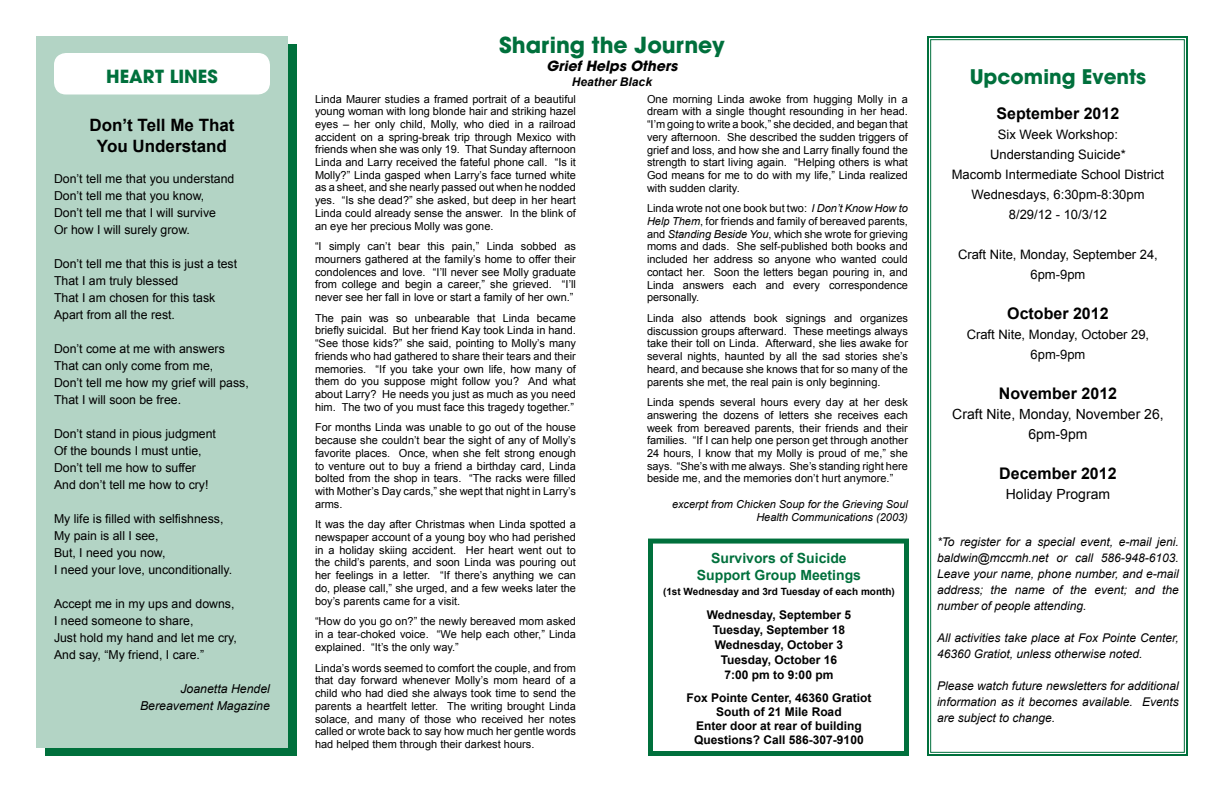
<style>
.page{position:relative;width:1224px;height:792px;background:#fff}
.page>*{position:absolute;margin:0;border:0;box-sizing:border-box;transform-origin:0 0}
.t1{font:700 22px "Avant Garde";color:#00703c}
.t2{font:700 20px "Avant Garde";color:#00703c}
.t3{font:700 18px "Avant Garde";color:#00703c}
.t4{font:700 17px/21px "Arial";color:#000;text-align:center}
.t5{font:700 16px "Arial";color:#000}
.t6{font:14px/20px "Arial";color:#000;text-align:center}
.t7{font:700 14px/16.8px "Arial";color:#00703c;text-align:center}
.t8{font:italic 700 14px "Avant Garde";color:#000}
.t9{font:13px/20px "Arial";color:#000;text-align:center}
.t10{font:12.3px/17px "Arial";color:#000}
.t11{font:italic 12.3px/17px "Arial";color:#000;text-align:right}
.t12{font:italic 12px/16px "Arial";color:#000;text-align:justify}
.t13{font:700 12px/15px "Arial";color:#000;text-align:center}
.t14{font:italic 700 12px "Arial";color:#000}
.t15{font:11px/12.7px "Arial";color:#000;text-align:justify}
.t16{font:italic 11px/13px "Arial";color:#000;text-align:right}
.t17{font:700 10px "Arial";color:#000}
.s1{font-style:italic}
</style>
<div class="page">
<svg style="left:927px;top:36px;width:261px;height:720px"></svg>
<div style="left:930px;top:39px;width:255px;height:714px;border:1px solid #00703c"></div>
<div style="left:648px;top:539px;width:261px;height:217px;border:5px solid #00703c"></div>
<div style="left:45px;top:44px;width:252px;height:712px;background:#00703c"></div>
<div style="left:36px;top:36px;width:252px;height:712px;background:#b3d4c5"></div>
<div style="left:54px;top:53px;width:216px;height:41px;background:#fff;border-radius:12px"></div>
<h3 class="t3" style="left:106px;top:65px;width:113px">HEART LINES</h3>
<h3 class="t4" style="left:89px;top:115px;width:147px">Don’t Tell Me That<br>You Understand</h3>
<p class="t10" style="left:54px;top:171px;width:182px">Don’t tell me that you understand<br>Don’t tell me that you know,<br>Don’t tell me that I will survive<br>Or how I will surely grow.</p>
<p class="t10" style="left:54px;top:256px;width:185px">Don’t tell me that this is just a test<br>That I am truly blessed<br>That I am chosen for this task<br>Apart from all the rest.</p>
<p class="t10" style="left:54px;top:341px;width:196px">Don’t come at me with answers<br>That can only come from me,<br>Don’t tell me how my grief will pass,<br>That I will soon be free.</p>
<p class="t10" style="left:54px;top:426px;width:164px">Don’t stand in pious judgment<br>Of the bounds I must untie,<br>Don’t tell me how to suffer<br>And don’t tell me how to cry!</p>
<p class="t10" style="left:54px;top:511px;width:180px">My life is filled with selfishness,<br>My pain is all I see,<br>But, I need you now,<br>I need your love, unconditionally.</p>
<p class="t10" style="left:54px;top:596px;width:184px">Accept me in my ups and downs,<br>I need someone to share,<br>Just hold my hand and let me cry,<br>And say, “My friend, I care.”</p>
<p class="t11" style="left:140px;top:681px;width:131px">Joanetta Hendel<br>Bereavement Magazine</p>
<h1 class="t1" style="left:499px;top:31px;width:227px">Sharing the Journey</h1>
<p class="t8" style="left:547px;top:57px;width:132px">Grief Helps Others</p>
<p class="t14" style="left:572px;top:74px;width:82px">Heather Black</p>
<p class="t15" style="left:315px;top:92px;width:262px">Linda Maurer studies a framed portrait of a beautiful young woman with long blonde hair and striking hazel eyes – her only child, Molly, who died in a railroad accident on a spring-break trip through Mexico with friends when she was only 19. That Sunday afternoon Linda and Larry received the fateful phone call. “Is it Molly?” Linda gasped when Larry’s face turned white as a sheet, and she nearly passed out when he nodded yes. “Is she dead?” she asked, but deep in her heart Linda could already sense the answer. In the blink of an eye her precious Molly was gone.</p>
<p class="t15" style="left:315px;top:240px;width:263px">“I simply can’t bear this pain,” Linda sobbed as mourners gathered at the family’s home to offer their condolences and love. “I’ll never see Molly graduate from college and begin a career,” she grieved. “I’ll never see her fall in love or start a family of her own.”</p>
<p class="t15" style="left:315px;top:312px;width:263px">The pain was so unbearable that Linda became briefly suicidal. But her friend Kay took Linda in hand. “See those kids?” she said, pointing to Molly’s many friends who had gathered to share their tears and their memories. “If you take your own life, how many of them do you suppose might follow you? And what about Larry? He needs you just as much as you need him. The two of you must face this tragedy together.”</p>
<p class="t15" style="left:315px;top:421px;width:263px">For months Linda was unable to go out of the house because she couldn’t bear the sight of any of Molly’s favorite places. Once, when she felt strong enough to venture out to buy a friend a birthday card, Linda bolted from the shop in tears. “The racks were filled with Mother’s Day cards,” she wept that night in Larry’s arms.</p>
<p class="t15" style="left:315px;top:518px;width:263px">It was the day after Christmas when Linda spotted a newspaper account of a young boy who had perished in a holiday skiing accident. Her heart went out to the child’s parents, and soon Linda was pouring out her feelings in a letter. “If there’s anything we can do, please call,” she urged, and a few weeks later the boy’s parents came for a visit.</p>
<p class="t15" style="left:315px;top:615px;width:262px">“How do you go on?” the newly bereaved mom asked in a tear-choked voice. “We help each other,” Linda explained. “It’s the only way.”</p>
<p class="t15" style="left:315px;top:662px;width:263px">Linda’s words seemed to comfort the couple, and from that day forward whenever Molly’s mom heard of a child who had died she always took time to send the parents a heartfelt letter. The writing brought Linda solace, and many of those who received her notes called or wrote back to say how much her gentle words had helped them through their darkest hours.</p>
<p class="t15" style="left:647px;top:93px;width:262px">One morning Linda awoke from hugging Molly in a dream with a single thought resounding in her head. “I’m going to write a book,” she decided, and began that very afternoon. She described the sudden triggers of grief and loss, and how she and Larry finally found the strength to start living again. “Helping others is what God means for me to do with my life,” Linda realized with sudden clarity.</p>
<p class="t15" style="left:647px;top:202px;width:262px">Linda wrote not one book but two: <span class="s1">I Don’t Know How to Help Them</span>, for friends and family of bereaved parents, and <span class="s1">Standing Beside You</span>, which she wrote for grieving moms and dads. She self-published both books and included her address so anyone who wanted could contact her. Soon the letters began pouring in, and Linda answers each and every correspondence personally.</p>
<p class="t15" style="left:647px;top:312px;width:263px">Linda also attends book signings and organizes discussion groups afterward. These meetings always take their toll on Linda. Afterward, she lies awake for several nights, haunted by all the sad stories she’s heard, and because she knows that for so many of the parents she met, the real pain is only beginning.</p>
<p class="t15" style="left:647px;top:396px;width:263px">Linda spends several hours every day at her desk answering the dozens of letters she receives each week from bereaved parents, their friends and their families. “If I can help one person get through another 24 hours, I know that my Molly is proud of me,” she says. “She’s with me always. She’s standing right here beside me, and the memories don’t hurt anymore.”</p>
<p class="t16" style="left:672px;top:498px;width:237px">excerpt from Chicken Soup for the Grieving Soul<br>Health Communications (2003)</p>
<p class="t7" style="left:697px;top:550px;width:166px">Survivors of Suicide<br>Support Group Meetings</p>
<p class="t17" style="left:663px;top:585px;width:233px">(1st Wednesday and 3rd Tuesday of each month)</p>
<p class="t13" style="left:707px;top:608px;width:146px">Wednesday, September 5<br>Tuesday, September 18<br>Wednesday, October 3<br>Tuesday, October 16<br>7:00 pm to 9:00 pm</p>
<p class="t13" style="left:687px;top:691px;width:186px;line-height:14px">Fox Pointe Center, 46360 Gratiot<br>South of 21 Mile Road<br>Enter door at rear of building<br>Questions? Call 586-307-9100</p>
<h2 class="t2" style="left:970px;top:64px;width:178px">Upcoming Events</h2>
<h3 class="t5" style="left:997px;top:103px;width:124px">September 2012</h3>
<p class="t9" style="left:952px;top:125px;width:214px">Six Week Workshop:<br>Understanding Suicide*<br>Macomb Intermediate School District<br>Wednesdays, 6:30pm-8:30pm<br>8/29/12 - 10/3/12</p>
<p class="t9" style="left:958px;top:245px;width:201px">Craft Nite, Monday, September 24,<br>6pm-9pm</p>
<h3 class="t5" style="left:1007px;top:303px;width:103px">October 2012</h3>
<p class="t9" style="left:967px;top:325px;width:184px">Craft Nite, Monday, October 29,<br>6pm-9pm</p>
<h3 class="t5" style="left:999px;top:383px;width:120px">November 2012</h3>
<p class="t6" style="left:952px;top:405px;width:213px">Craft Nite, Monday, November 26,<br>6pm-9pm</p>
<h3 class="t5" style="left:999px;top:463px;width:119px">December 2012</h3>
<p class="t6" style="left:1006px;top:485px;width:106px">Holiday Program</p>
<p class="t12" style="left:937px;top:534px;width:243px">*To register for a special event, e-mail jeni. baldwin@mccmh.net or call 586-948-6103.<br>Leave your name, phone number, and e-mail address; the name of the event; and the number of people attending.</p>
<p class="t12" style="left:937px;top:630px;width:243px">All activities take place at Fox Pointe Center,<br>46360 Gratiot, unless otherwise noted.</p>
<p class="t12" style="left:937px;top:678px;width:243px">Please watch future newsletters for additional information as it becomes available. Events are subject to change.</p>
</div>
